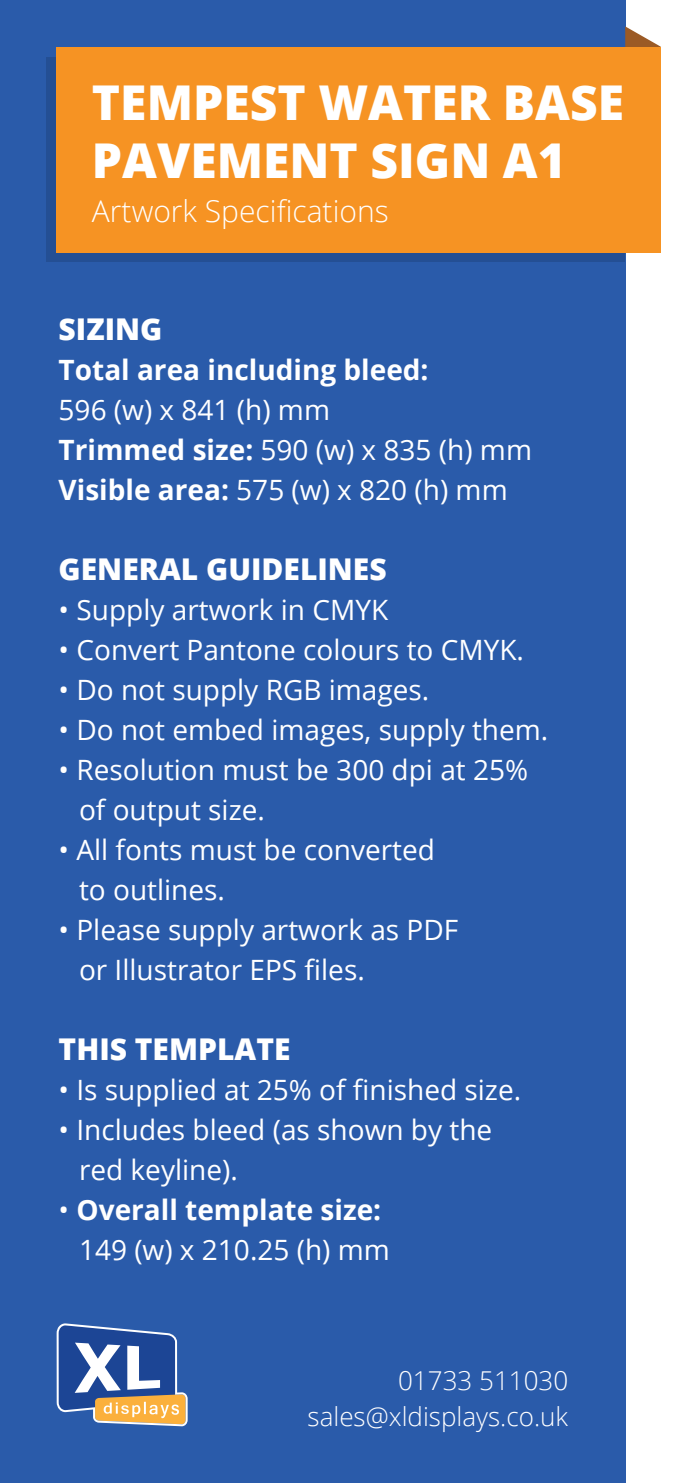
<style>
.page{position:relative;width:682px;height:1483px;background:#fff}
.page>*{position:absolute;margin:0;border:0;box-sizing:border-box;transform-origin:0 0}
.t1{font:800 48px/57.6px "Open Sans";color:#fff}
.t2{font:800 30px "Open Sans";color:#fff}
.t3{font:300 30px "Open Sans";color:#fff}
.t4{font:28px/40px "Open Sans";color:#fff}
.t5{font:700 28px/40px "Open Sans";color:#fff}
.t6{font:300 26px/36.6px "Open Sans";color:#fff;text-align:right}
.s1{font-weight:700}
.s2{font-weight:400}
</style>
<div class="page">
<div style="left:0;top:0;width:625px;height:1483px;background:#2a5baa"></div>
<div style="left:46px;top:57px;width:579px;height:205px;background:#244f94"></div>
<svg style="left:625px;top:26px;width:36px;height:21px"></svg>
<div style="left:57px;top:47px;width:604px;height:206px;background:#f69323"></div>
<svg style="left:57px;top:1323px;width:131px;height:103px"></svg>
<h1 class="t1" style="left:92px;top:71px;width:534px">TEMPEST WATER BASE<br>PAVEMENT SIGN A1</h1>
<p class="t3" style="left:92px;top:191px;width:298px">Artwork Specifications</p>
<p class="t2" style="left:59px;top:307px;width:105px">SIZING</p>
<p class="t5" style="left:59px;top:349px;width:371px">Total area including bleed:</p>
<p class="t4" style="left:59px;top:389px;width:475px">596 (w) x 841 (h) mm<br><span class="s1">Trimmed size:</span> 590 (w) x 835 (h) mm<br><span class="s1">Visible area:</span> 575 (w) x 820 (h) mm</p>
<p class="t2" style="left:59px;top:547px;width:330px">GENERAL GUIDELINES</p>
<p class="t4" style="left:59px;top:589px;width:331px">• Supply artwork in CMYK</p>
<p class="t4" style="left:59px;top:629px;width:467px">• Convert Pantone colours to CMYK.</p>
<p class="t4" style="left:59px;top:669px;width:372px">• Do not supply RGB images.</p>
<p class="t4" style="left:59px;top:709px;width:491px">• Do not embed images, supply them.</p>
<p class="t4" style="left:79px;top:749px;width:451px;text-indent:-20px">• Resolution must be 300 dpi at 25% of output size.</p>
<p class="t4" style="left:79px;top:829px;width:357px;text-indent:-20px">• All fonts must be converted to outlines.</p>
<p class="t4" style="left:79px;top:909px;width:381px;text-indent:-20px">• Please supply artwork as PDF or Illustrator EPS files.</p>
<p class="t2" style="left:59px;top:1027px;width:233px">THIS TEMPLATE</p>
<p class="t4" style="left:59px;top:1069px;width:464px">• Is supplied at 25% of finished size.</p>
<p class="t4" style="left:79px;top:1109px;width:415px;text-indent:-20px">• Includes bleed (as shown by the red keyline).</p>
<p class="t5" style="left:79px;top:1189px;width:312px;text-indent:-20px"><span class="s2">•</span> Overall template size:<br><span class="s2">149 (w) x 210.25 (h) mm</span></p>
<p class="t6" style="left:308px;top:1361px;width:262px">01733 511030 sales@xldisplays.co.uk</p>
</div>
